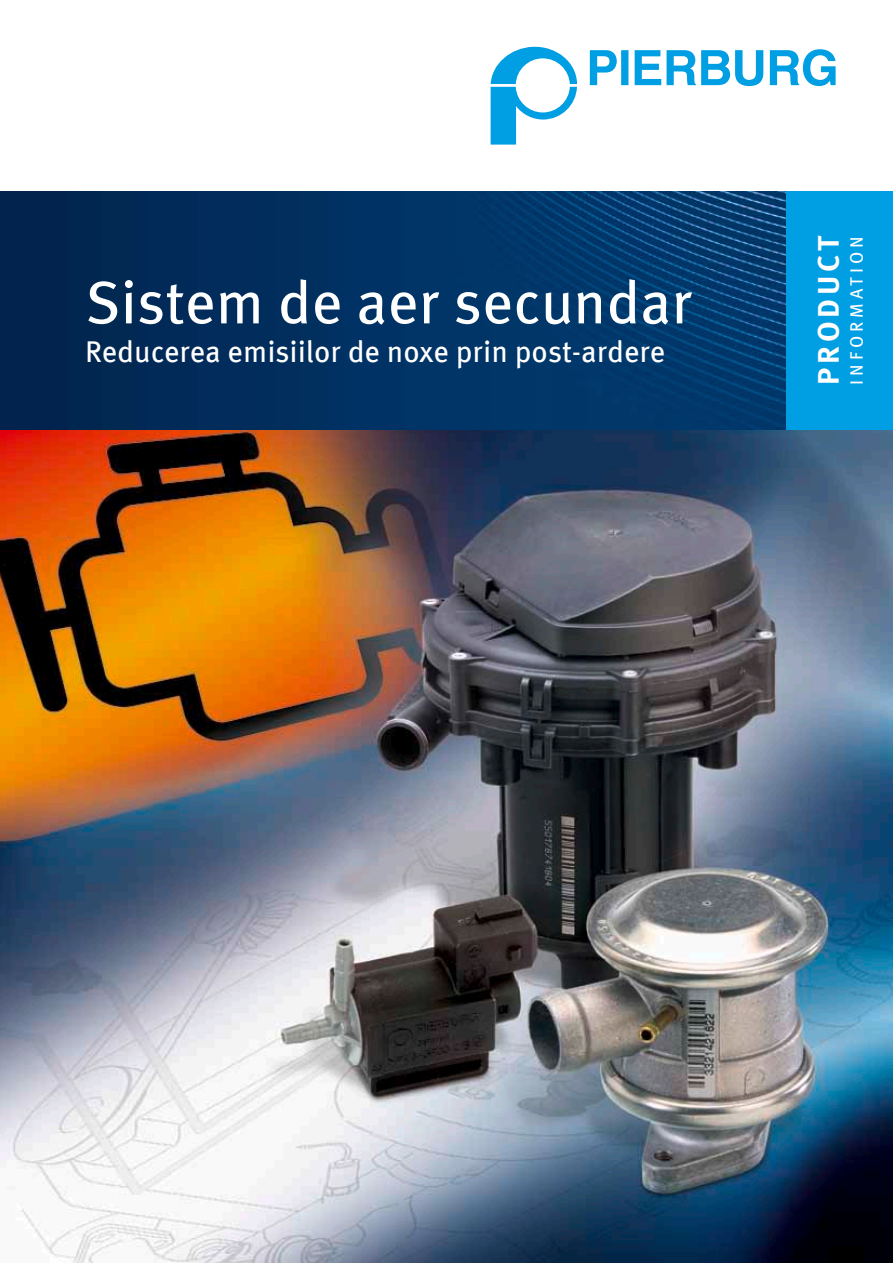
<style>
.page{position:relative;width:893px;height:1263px;background:#fff}
.page>*{position:absolute;margin:0;border:0;box-sizing:border-box;transform-origin:0 0}
.t1{font:60px "Meta OFC";color:#fff}
.t2{font:30px "Meta OFC";color:#fff}
.t3{font:700 30px "Meta OFC";letter-spacing:.125em;color:#fff}
.t4{font:18px "Meta OFC";letter-spacing:.225em;color:#fff}
</style>
<div class="page">
<img style="left:0;top:191px;width:893px;height:1072px">
<div style="left:787px;top:191px;width:106px;height:238px;background:#009ee3"></div>
<svg style="left:491px;top:46px;width:86px;height:99px"></svg>
<svg style="left:590px;top:49px;width:246px;height:37px"></svg>
<h1 class="t1" style="left:85px;top:265px;width:609px">Sistem de aer secundar</h1>
<p class="t2" style="left:85px;top:332px;width:582px">Reducerea emisiilor de noxe prin post-ardere</p>
<p class="t3" style="left:809px;top:385px;width:151px;rotate:-90deg">ProduCt</p>
<p class="t4" style="left:845px;top:385px;width:148px;rotate:-90deg">Infor maTION</p>
</div>
